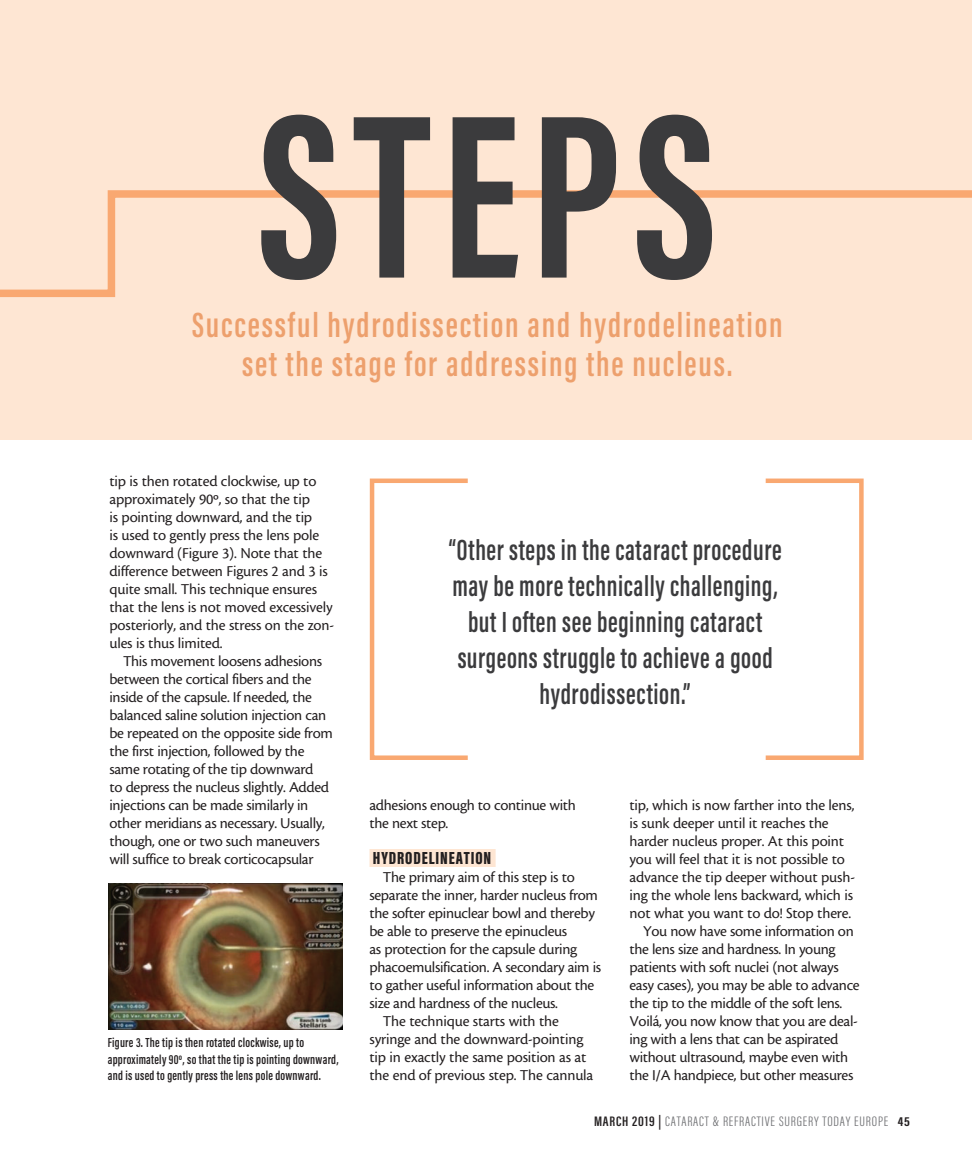
<style>
.page{position:relative;width:972px;height:1161px;background:#fff}
.page>*{position:absolute;margin:0;border:0;box-sizing:border-box;transform-origin:0 0}
.t1{font:700 240px "Acumin Pro Extra Cond";letter-spacing:.05em;color:#3b3b3d}
.deck{font:600 36px/39px "Acumin Pro Extra Cond";letter-spacing:.05em;color:#eda06d;text-align:center}
.pullquote{font:600 30px/36px "Acumin Pro Extra Cond";letter-spacing:.02em;color:#3b3b3d;text-align:center;scale:.95 1}
.subhead{font:900 18px "Acumin Pro Extra Cond";letter-spacing:.05em;color:#231f20}
.body{font:15.75px/18px "Cronos MM 408 10";letter-spacing:-.02em;color:#231f20}
.t2{font:300 14.1px "Acumin Pro Extra Cond";letter-spacing:.05em;color:#6c6d70;scale:1.11 1}
.t3{font:600 13.5px/16.5px "Acumin Pro Extra Cond";letter-spacing:.02em;color:#231f20}
.s1{font-weight:600;color:#231f20}
.s2{font-weight:700;font-size:13.35px;color:#231f20}
</style>
<div class="page">
<div style="left:0;top:0;width:972px;height:439px;background:#fee6d3"></div>
<svg style="left:0;top:190px;width:972px;height:107px"></svg>
<div style="left:369px;top:849px;width:127px;height:18px;background:#fee6d3"></div>
<img style="left:108px;top:883px;width:235px;height:147px">
<div style="left:370px;top:479px;width:100px;height:281px;border:4px solid #f9a871"></div>
<div style="left:763px;top:479px;width:101px;height:281px;border:4px solid #f9a871"></div>
<p class="t1" style="left:258px;top:49px;width:460px">STEPS</p>
<p class="deck" style="left:192px;top:306px;width:592px">Successful hydrodissection and hydrodelineation set the stage for addressing the nucleus.</p>
<p class="body" style="left:110px;top:472px;width:226px">tip is then rotated clockwise, up to approximately 90º, so that the tip<br>is pointing downward, and the tip<br>is used to gently press the lens pole downward (Figure 3). Note that the difference between Figures 2 and 3 is quite small. This technique ensures that the lens is not moved excessively posteriorly, and the stress on the zon&shy;ules is thus limited.</p>
<p class="body" style="left:110px;top:652px;width:225px;text-indent:14px">This movement loosens adhesions between the cortical fibers and the inside of the capsule. If needed, the balanced saline solution injection can be repeated on the opposite side from the first injection, followed by the same rotating of the tip downward<br>to depress the nucleus slightly. Added injections can be made similarly in other meridians as necessary. Usually, though, one or two such maneuvers will suffice to break corticocapsular</p>
<p class="t3" style="left:108px;top:1034px;width:232px">Figure 3. The tip is then rotated clockwise, up to approximately 90º, so that the tip is pointing downward, and is used to gently press the lens pole downward.</p>
<p class="pullquote" style="left:449px;top:532px;width:352px">“Other steps in the cataract procedure may be more technically challenging, but I often see beginning cataract surgeons struggle to achieve a good hydrodissection.”</p>
<p class="body" style="left:369px;top:796px;width:208px">adhesions enough to continue with the next step.</p>
<p class="subhead" style="left:373px;top:847px;width:120px">HYDRODELINEATION</p>
<p class="body" style="left:369px;top:868px;width:233px;text-indent:14px">The primary aim of this step is to separate the inner, harder nucleus from the softer epinuclear bowl and thereby be able to preserve the epinucleus<br>as protection for the capsule during phacoemulsification. A secondary aim is to gather useful information about the size and hardness of the nucleus.</p>
<p class="body" style="left:369px;top:1012px;width:225px;text-indent:14px">The technique starts with the syringe and the downward-pointing tip in exactly the same position as at the end of previous step. The cannula</p>
<p class="body" style="left:630px;top:796px;width:227px">tip, which is now farther into the lens, is sunk deeper until it reaches the harder nucleus proper. At this point you will feel that it is not possible to advance the tip deeper without push&shy;ing the whole lens backward, which is not what you want to do! Stop there.</p>
<p class="body" style="left:630px;top:922px;width:232px;text-indent:14px">You now have some information on the lens size and hardness. In young patients with soft nuclei (not always easy cases), you may be able to advance the tip to the middle of the soft lens.<br>Voilá, you now know that you are deal&shy;ing with a lens that can be aspirated without ultrasound, maybe even with the I/A handpiece, but other measures</p>
<p class="t2" style="left:594px;top:1113px;width:286px"><span class="s1">MARCH 2019 |</span> CATARACT &amp; REFRACTIVE SURGERY TODAY EUROPE <span class="s2">45</span></p>
</div>
